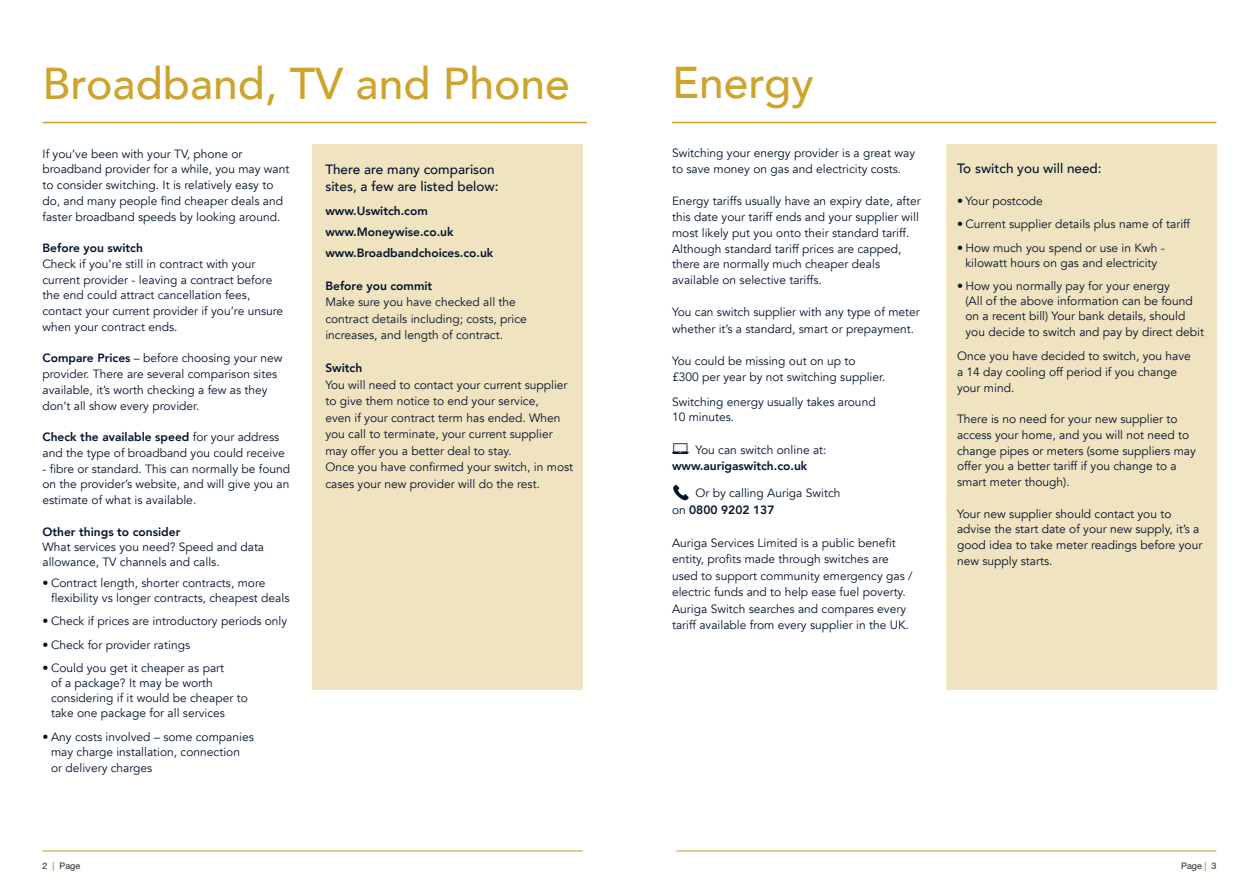
<style>
.page{position:relative;width:1259px;height:893px;background:#fff}
.page>*{position:absolute;margin:0;border:0;box-sizing:border-box;transform-origin:0 0}
.t1{font:500 44.4px "Avenir";color:#cca42e}
.t2{font:500 13.5px/16.5px "Avenir";color:#03142d}
.t3{font:12px/15.8px "Avenir";color:#03142d}
.t4{font:800 12px/21px "Avenir";color:#03142d}
.t5{font:9px "Helvetica Neue LT Std";color:#231f20}
.s1{font-weight:800}
.s2{font-weight:700;color:#caa230}
</style>
<div class="page">
<hr style="left:43px;top:850px;width:540px;height:1px;background:#caa230">
<hr style="left:676px;top:850px;width:540px;height:1px;background:#caa230">
<hr style="left:672px;top:122px;width:544px;height:1px;background:#caa230">
<hr style="left:43px;top:122px;width:544px;height:1px;background:#caa230">
<div style="left:946px;top:145px;width:270px;height:545px;background:#efe3c0"></div>
<div style="left:313px;top:145px;width:270px;height:545px;background:#efe3c0"></div>
<svg style="left:672px;top:443px;width:16px;height:11px"></svg>
<svg style="left:673px;top:485px;width:16px;height:16px"></svg>
<h1 class="t1" style="left:43px;top:45px;width:529px">Broadband, TV and Phone</h1>
<h1 class="t1" style="left:672px;top:44px;width:143px">Energy</h1>
<p class="t3" style="left:43px;top:146px;width:248px">If you’ve been with your TV, phone or broadband provider for a while, you may want to consider switching. It is relatively easy to do, and many people find cheaper deals and faster broadband speeds by looking around.</p>
<p class="t4" style="left:43px;top:237px;width:102px">Before you switch</p>
<p class="t3" style="left:43px;top:256px;width:242px">Check if you’re still in contract with your current provider - leaving a contract before the end could attract cancellation fees, contact your current provider if you’re unsure when your contract ends.</p>
<p class="t3" style="left:43px;top:351px;width:242px"><span class="s1">Compare Prices</span> – before choosing your new provider. There are several comparison sites available, it’s worth checking a few as they don’t all show every provider.</p>
<p class="t3" style="left:43px;top:429px;width:244px"><span class="s1">Check the available speed</span> for your address and the type of broadband you could receive</p>
<p class="t3" style="left:43px;top:461px;width:249px;text-align:justify">- fibre or standard. This can normally be found on the provider’s website, and will give you an estimate of what is available.</p>
<p class="t4" style="left:43px;top:521px;width:139px">Other things to consider</p>
<p class="t3" style="left:43px;top:539px;width:223px;line-height:15px">What services you need? Speed and data allowance, TV channels and calls.</p>
<p class="t3" style="left:51px;top:575px;width:240px;line-height:15px;text-indent:-9px">• Contract length, shorter contracts, more flexibility vs longer contracts, cheapest deals</p>
<p class="t3" style="left:43px;top:613px;width:246px">• Check if prices are introductory periods only</p>
<p class="t3" style="left:43px;top:637px;width:149px">• Check for provider ratings</p>
<p class="t3" style="left:51px;top:661px;width:198px;line-height:15px;text-indent:-9px">• Could you get it cheaper as part<br>of a package? It may be worth considering if it would be cheaper to take one package for all services</p>
<p class="t3" style="left:43px;top:729px;width:213px;line-height:15px;text-align:center">• Any costs involved – some companies may charge installation, connection</p>
<p class="t3" style="left:51px;top:760px;width:103px">or delivery charges</p>
<p class="t2" style="left:325px;top:160px;width:175px">There are many comparison sites, a few are listed below:</p>
<p class="t4" style="left:325px;top:200px;width:169px">www.Uswitch.com www.Moneywise.co.uk www.Broadbandchoices.co.uk</p>
<p class="t4" style="left:325px;top:275px;width:108px">Before you commit</p>
<p class="t3" style="left:325px;top:294px;width:203px;line-height:16.5px">Make sure you have checked all the contract details including; costs, price increases, and length of contract.</p>
<p class="t4" style="left:325px;top:357px;width:38px">Switch</p>
<p class="t3" style="left:325px;top:376px;width:249px;line-height:16.5px">You will need to contact your current supplier to give them notice to end your service,<br>even if your contract term has ended. When you call to terminate, your current supplier may offer you a better deal to stay.<br>Once you have confirmed your switch, in most cases your new provider will do the rest.</p>
<p class="t3" style="left:672px;top:144px;width:245px;line-height:16.5px">Switching your energy provider is a great way to save money on gas and electricity costs.</p>
<p class="t3" style="left:672px;top:194px;width:250px">Energy tariffs usually have an expiry date, after this date your tariff ends and your supplier will most likely put you onto their standard tariff.<br>Although standard tariff prices are capped, there are normally much cheaper deals available on selective tariffs.</p>
<p class="t3" style="left:672px;top:304px;width:249px;line-height:16.5px">You can switch supplier with any type of meter whether it’s a standard, smart or prepayment.</p>
<p class="t3" style="left:672px;top:353px;width:215px">You could be missing out on up to<br>£300 per year by not switching supplier.</p>
<p class="t3" style="left:672px;top:395px;width:205px;line-height:14.4px">Switching energy usually takes around<br>10 minutes.</p>
<p class="t3" style="left:695px;top:442px;width:133px">You can switch online at:</p>
<p class="t4" style="left:672px;top:456px;width:137px">www.aurigaswitch.co.uk</p>
<p class="t3" style="left:672px;top:485px;width:170px;line-height:16.5px;text-indent:23px">Or by calling Auriga Switch on <span class="s1">0800 9202 137</span></p>
<p class="t3" style="left:672px;top:535px;width:242px;line-height:16.5px">Auriga Services Limited is a public benefit entity, profits made through switches are used to support community emergency gas / electric funds and to help ease fuel poverty.<br>Auriga Switch searches and compares every tariff available from every supplier in the UK.</p>
<p class="t2" style="left:957px;top:159px;width:146px">To switch you will need:</p>
<p class="t3" style="left:957px;top:193px;width:87px">• Your postcode</p>
<p class="t3" style="left:957px;top:216px;width:235px">• Current supplier details plus name of tariff</p>
<p class="t3" style="left:957px;top:240px;width:209px;line-height:15px;text-align:center">• How much you spend or use in Kwh - kilowatt hours on gas and electricity</p>
<p class="t3" style="left:965px;top:279px;width:240px;line-height:15.3px;text-indent:-9px">• How you normally pay for your energy<br>(All of the above information can be found on a recent bill) Your bank details, should you decide to switch and pay by direct debit</p>
<p class="t3" style="left:957px;top:348px;width:235px">Once you have decided to switch, you have a 14 day cooling off period if you change your mind.</p>
<p class="t3" style="left:957px;top:411px;width:240px">There is no need for your new supplier to access your home, and you will not need to change pipes or meters (some suppliers may offer you a better tariff if you change to a smart meter though).</p>
<p class="t3" style="left:957px;top:506px;width:247px">Your new supplier should contact you to advise the start date of your new supply, it’s a good idea to take meter readings before your new supply starts.</p>
<p class="t5" style="left:43px;top:861px;width:39px">2 <span class="s2">|</span> Page</p>
<p class="t5" style="left:1181px;top:861px;width:37px">Page <span class="s2">|</span> 3</p>
</div>
